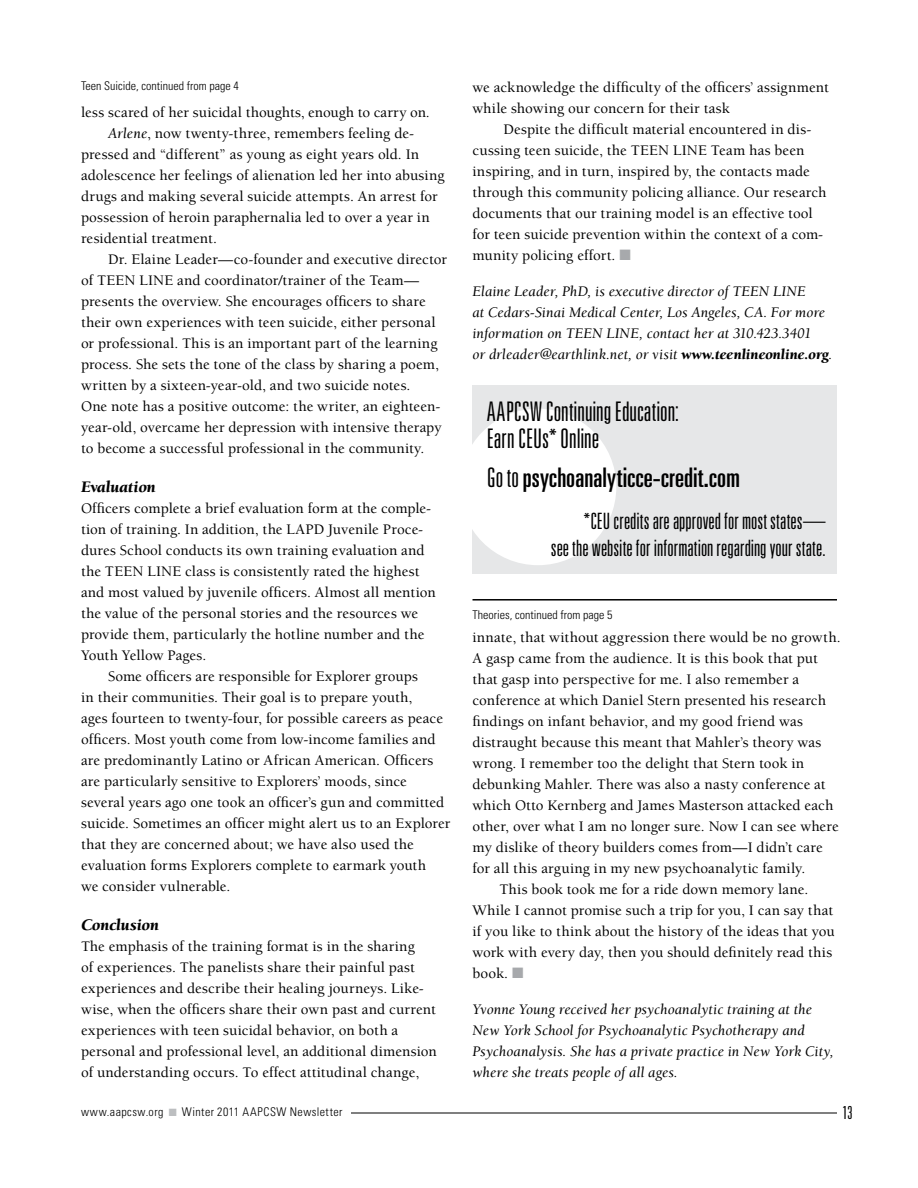
<style>
.page{position:relative;width:918px;height:1188px;background:#fff}
.page>*{position:absolute;margin:0;border:0;box-sizing:border-box;transform-origin:0 0}
.t1{font:300 ultra-condensed 27px/27px "Univers LT Std";color:#000}
.t2{font:ultra-condensed 27px "Univers LT Std";letter-spacing:.005em;color:#000}
.t3{font:300 ultra-condensed 22.5px/27px "Univers LT Std";color:#000;text-align:right}
.t4{font:300 ultra-condensed 18px "Univers LT Std";color:#000}
.t5{font:italic 900 16.5px "Berkeley";color:#000}
.t6{font:500 15px/21px "Berkeley";letter-spacing:.005em;color:#000}
.t7{font:italic 15px/21px "Berkeley";letter-spacing:.005em;color:#000}
.t8{font:300 condensed 12px "Univers LT Std";color:#000}
.t9{font:300 condensed 12px "Univers LT Std";letter-spacing:.04em;color:#000}
.s1{font-weight:400;font-style:italic}
.s2{color:#a7a9ac}
.s3{font-weight:900}
.s4{font-weight:300}
.s5{color:#bcbec0}
</style>
<div class="page">
<hr style="left:351px;top:1113px;width:486px;height:1px;background:#000">
<div style="left:472px;top:385px;width:365px;height:189px;background:#e6e7e8"></div>
<div style="left:460px;top:409px;width:156px;height:156px;background:#fff;border-radius:50%"></div>
<hr style="left:472px;top:599px;width:365px;height:2px;background:#000">
<p class="t8" style="left:81px;top:78px;width:159px">Teen Suicide, continued from page 4</p>
<p class="t6" style="left:81px;top:103px;width:350px">less scared of her suicidal thoughts, enough to carry on.</p>
<p class="t6" style="left:108px;top:124px;width:308px"><span class="s1">Arlene</span>, now twenty-three, remembers feeling de-</p>
<p class="t6" style="left:81px;top:145px;width:340px">pressed and “different” as young as eight years old. In</p>
<p class="t6" style="left:81px;top:166px;width:365px">adolescence her feelings of alienation led her into abusing</p>
<p class="t6" style="left:81px;top:187px;width:358px">drugs and making several suicide attempts. An arrest for</p>
<p class="t6" style="left:81px;top:208px;width:350px">possession of heroin paraphernalia led to over a year in</p>
<p class="t6" style="left:81px;top:229px;width:138px">residential treatment.</p>
<p class="t6" style="left:108px;top:250px;width:341px">Dr. Elaine Leader—co-founder and executive director</p>
<p class="t6" style="left:81px;top:271px;width:340px">of TEEN LINE and coordinator/trainer of the Team—</p>
<p class="t6" style="left:81px;top:292px;width:346px">presents the overview. She encourages officers to share</p>
<p class="t6" style="left:81px;top:313px;width:356px">their own experiences with teen suicide, either personal</p>
<p class="t6" style="left:81px;top:334px;width:358px">or professional. This is an important part of the learning</p>
<p class="t6" style="left:81px;top:355px;width:360px">process. She sets the tone of the class by sharing a poem,</p>
<p class="t6" style="left:81px;top:376px;width:331px">written by a sixteen-year-old, and two suicide notes.</p>
<p class="t6" style="left:81px;top:397px;width:361px">One note has a positive outcome: the writer, an eighteen-</p>
<p class="t6" style="left:81px;top:418px;width:362px">year-old, overcame her depression with intensive therapy</p>
<p class="t6" style="left:81px;top:439px;width:345px">to become a successful professional in the community.</p>
<p class="t5" style="left:81px;top:479px;width:76px">Evaluation</p>
<p class="t6" style="left:81px;top:499px;width:356px">Officers complete a brief evaluation form at the comple&shy;tion of training. In addition, the LAPD Juvenile Proce&shy;dures School conducts its own training evaluation and the TEEN LINE class is consistently rated the highest and most valued by juvenile officers. Almost all mention the value of the personal stories and the resources we provide them, particularly the hotline number and the Youth Yellow Pages.</p>
<p class="t6" style="left:81px;top:667px;width:371px;text-indent:27px">Some officers are responsible for Explorer groups<br>in their communities. Their goal is to prepare youth,<br>ages fourteen to twenty-four, for possible careers as peace officers. Most youth come from low-income families and are predominantly Latino or African American. Officers are particularly sensitive to Explorers’ moods, since several years ago one took an officer’s gun and committed suicide. Sometimes an officer might alert us to an Explorer that they are concerned about; we have also used the evaluation forms Explorers complete to earmark youth<br>we consider vulnerable.</p>
<p class="t5" style="left:81px;top:917px;width:79px">Conclusion</p>
<p class="t6" style="left:81px;top:937px;width:357px">The emphasis of the training format is in the sharing<br>of experiences. The panelists share their painful past experiences and describe their healing journeys. Like&shy;wise, when the officers share their own past and current experiences with teen suicidal behavior, on both a personal and professional level, an additional dimension of understanding occurs. To effect attitudinal change,</p>
<p class="t6" style="left:472px;top:77px;width:358px">we acknowledge the difficulty of the officers’ assignment while showing our concern for their task</p>
<p class="t6" style="left:472px;top:119px;width:356px;text-indent:31px">Despite the difficult material encountered in dis&shy;cussing teen suicide, the TEEN LINE Team has been inspiring, and in turn, inspired by, the contacts made through this community policing alliance. Our research documents that our training model is an effective tool for teen suicide prevention within the context of a com&shy;munity policing effort. <span class="s2">■</span></p>
<p class="t7" style="left:472px;top:281px;width:361px">Elaine Leader, PhD, is executive director of TEEN LINE<br>at Cedars-Sinai Medical Center, Los Angeles, CA. For more information on TEEN LINE, contact her at 310.423.3401<br>or drleader@earthlink.net, or visit <span class="s3">www.teenlineonline.org</span>.</p>
<h1 class="t1" style="left:487px;top:397px;width:194px">AAPCSW Continuing Education:<br>Earn CEUs* Online</h1>
<h1 class="t2" style="left:487px;top:462px;width:255px"><span class="s4">Go to</span> psychoanalyticce-credit.com</h1>
<h2 class="t3" style="left:551px;top:507px;width:276px">*CEU credits are approved for most states—<br>see the website for information regarding your state.</h2>
<p class="t8" style="left:472px;top:608px;width:141px">Theories, continued from page 5</p>
<p class="t6" style="left:472px;top:628px;width:370px">innate, that without aggression there would be no growth.</p>
<p class="t6" style="left:472px;top:649px;width:347px">A gasp came from the audience. It is this book that put</p>
<p class="t6" style="left:472px;top:670px;width:328px">that gasp into perspective for me. I also remember a</p>
<p class="t6" style="left:472px;top:691px;width:355px">conference at which Daniel Stern presented his research</p>
<p class="t6" style="left:472px;top:712px;width:332px">findings on infant behavior, and my good friend was</p>
<p class="t6" style="left:472px;top:733px;width:350px">distraught because this meant that Mahler’s theory was</p>
<p class="t6" style="left:472px;top:754px;width:333px">wrong. I remember too the delight that Stern took in</p>
<p class="t6" style="left:472px;top:775px;width:355px">debunking Mahler. There was also a nasty conference at</p>
<p class="t6" style="left:472px;top:796px;width:362px">which Otto Kernberg and James Masterson attacked each</p>
<p class="t6" style="left:472px;top:817px;width:368px">other, over what I am no longer sure. Now I can see where</p>
<p class="t6" style="left:472px;top:838px;width:352px">my dislike of theory builders comes from—I didn’t care</p>
<p class="t6" style="left:472px;top:859px;width:334px">for all this arguing in my new psychoanalytic family.</p>
<p class="t6" style="left:499px;top:880px;width:310px">This book took me for a ride down memory lane.</p>
<p class="t6" style="left:472px;top:901px;width:362px">While I cannot promise such a trip for you, I can say that</p>
<p class="t6" style="left:472px;top:922px;width:364px">if you like to think about the history of the ideas that you</p>
<p class="t6" style="left:472px;top:943px;width:361px">work with every day, then you should definitely read this</p>
<p class="t6" style="left:472px;top:964px;width:52px">book. <span class="s2">■</span></p>
<p class="t7" style="left:472px;top:1000px;width:363px">Yvonne Young received her psychoanalytic training at the New York School for Psychoanalytic Psychotherapy and Psychoanalysis. She has a private practice in New York City, where she treats people of all ages.</p>
<p class="t9" style="left:81px;top:1104px;width:263px">www.aapcsw.org <span class="s5">■</span> Winter 2011 AAPCSW Newsletter</p>
<p class="t4" style="left:843px;top:1103px;width:11px">13</p>
</div>
